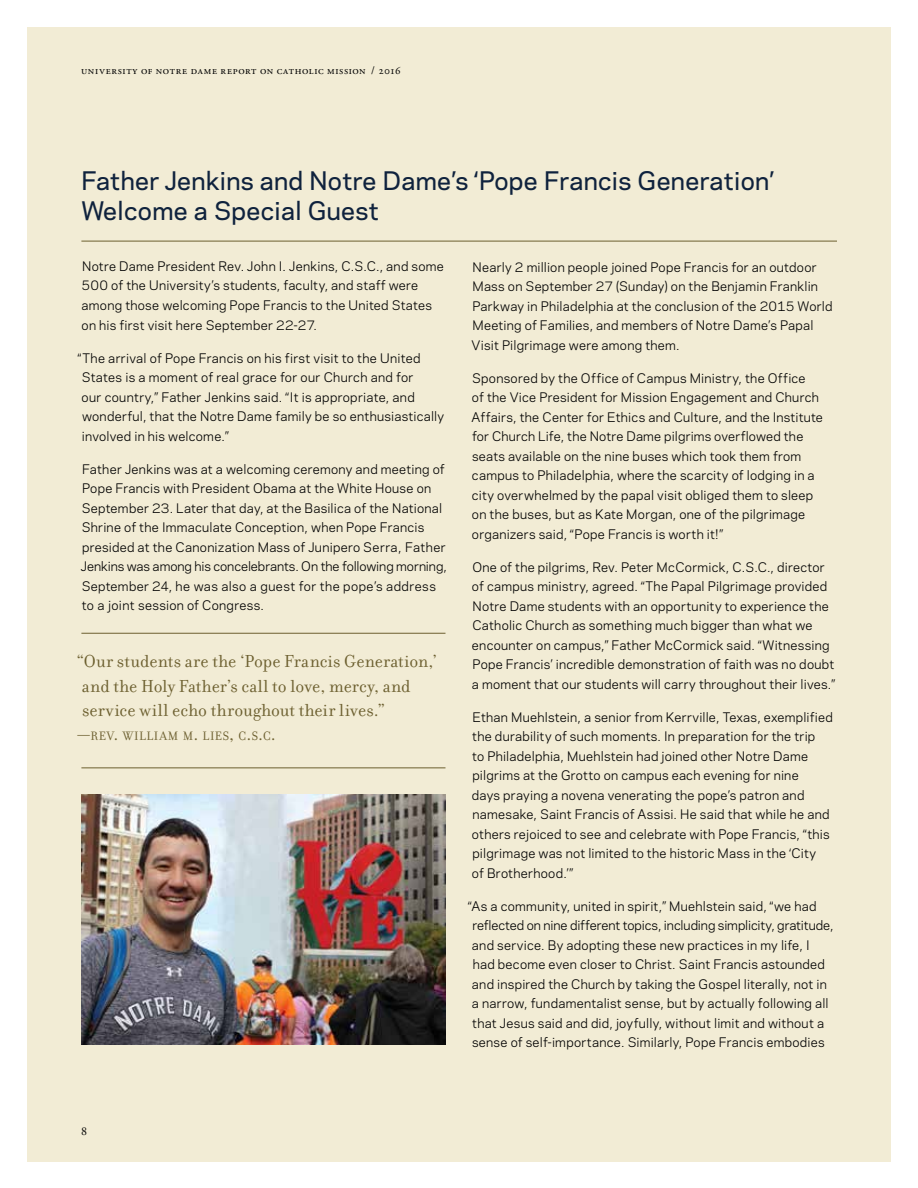
<style>
.page{position:relative;width:918px;height:1188px;background:#fff}
.page>*{position:absolute;margin:0;border:0;box-sizing:border-box;transform-origin:0 0}
.t1{font:500 24px/30px "Galaxie Polaris";letter-spacing:.015em;color:#0f223d}
.t2{font:18.75px/24.3px "Filosofia";letter-spacing:.01em;color:#6c5f2f}
.t3{font:13.2px "Filosofia";letter-spacing:.05em;color:#6c5f2f}
.t4{font:12.3px/19.5px "Galaxie Polaris";letter-spacing:.02em;color:#000}
.t5{font:12px "Adobe Garamond Pro";color:#000}
.t6{font:11.25px "Adobe Garamond Pro";letter-spacing:.055em;color:#000}
.s1{font-size:18.75px}
</style>
<div class="page">
<div style="left:27px;top:27px;width:864px;height:1134px;background:#f2ecd5"></div>
<hr style="left:81px;top:241px;width:756px;height:1px;background:#6c5f2f">
<hr style="left:81px;top:633px;width:365px;height:1px;background:#6c5f2f">
<hr style="left:81px;top:767px;width:365px;height:1px;background:#6c5f2f">
<img style="left:81px;top:795px;width:365px;height:250px">
<p class="t6" style="left:81px;top:63px;width:321px">university of notre dame report on catholic mission / 2016</p>
<h1 class="t1" style="left:81px;top:165px;width:694px">Father Jenkins and Notre Dame’s ‘Pope Francis Generation’<br>Welcome a Special Guest</h1>
<p class="t4" style="left:82px;top:256px;width:364px">Notre Dame President Rev. John I. Jenkins, C.S.C., and some 500 of the University’s students, faculty, and staff were among those welcoming Pope Francis to the United States on his first visit here September 22-27.</p>
<p class="t4" style="left:82px;top:347px;width:364px;text-indent:-4px">“The arrival of Pope Francis on his first visit to the United States is a moment of real grace for our Church and for<br>our country,” Father Jenkins said. “It is appropriate, and wonderful, that the Notre Dame family be so enthusiastically involved in his welcome.”</p>
<p class="t4" style="left:81px;top:458px;width:368px">Father Jenkins was at a welcoming ceremony and meeting of Pope Francis with President Obama at the White House on September 23. Later that day, at the Basilica of the National Shrine of the Immaculate Conception, when Pope Francis presided at the Canonization Mass of Junipero Serra, Father Jenkins was among his concelebrants. On the following morning, September 24, he was also a guest for the pope’s address to a joint session of Congress.</p>
<p class="t4" style="left:472px;top:256px;width:362px">Nearly 2 million people joined Pope Francis for an outdoor Mass on September 27 (Sunday) on the Benjamin Franklin Parkway in Philadelphia at the conclusion of the 2015 World Meeting of Families, and members of Notre Dame’s Papal Visit Pilgrimage were among them.</p>
<p class="t4" style="left:472px;top:367px;width:353px">Sponsored by the Office of Campus Ministry, the Office<br>of the Vice President for Mission Engagement and Church Affairs, the Center for Ethics and Culture, and the Institute for Church Life, the Notre Dame pilgrims overflowed the seats available on the nine buses which took them from campus to Philadelphia, where the scarcity of lodging in a city overwhelmed by the papal visit obliged them to sleep on the buses, but as Kate Morgan, one of the pilgrimage organizers said, “Pope Francis is worth it!”</p>
<p class="t4" style="left:472px;top:556px;width:365px">One of the pilgrims, Rev. Peter McCormick, C.S.C., director of campus ministry, agreed. “The Papal Pilgrimage provided Notre Dame students with an opportunity to experience the Catholic Church as something much bigger than what we encounter on campus,” Father McCormick said. “Witnessing Pope Francis’ incredible demonstration of faith was no doubt a moment that our students will carry throughout their lives.”</p>
<p class="t4" style="left:472px;top:706px;width:362px">Ethan Muehlstein, a senior from Kerrville, Texas, exemplified the durability of such moments. In preparation for the trip<br>to Philadelphia, Muehlstein had joined other Notre Dame pilgrims at the Grotto on campus each evening for nine<br>days praying a novena venerating the pope’s patron and namesake, Saint Francis of Assisi. He said that while he and others rejoiced to see and celebrate with Pope Francis, “this pilgrimage was not limited to the historic Mass in the ‘City<br>of Brotherhood.’”</p>
<p class="t4" style="left:472px;top:895px;width:363px;text-indent:-4px">“As a community, united in spirit,” Muehlstein said, “we had reflected on nine different topics, including simplicity, gratitude, and service. By adopting these new practices in my life, I had become even closer to Christ. Saint Francis astounded and inspired the Church by taking the Gospel literally, not in a narrow, fundamentalist sense, but by actually following all that Jesus said and did, joyfully, without limit and without a sense of self-importance. Similarly, Pope Francis embodies</p>
<h2 class="t2" style="left:76px;top:650px;width:362px">“Our students are the ‘Pope Francis Generation,’ and the Holy Father’s call to love, mercy, and service will echo throughout their lives.”</h2>
<p class="t3" style="left:78px;top:729px;width:200px"><span class="s1">—</span>REV<span class="s1">.</span> WILLIAM M<span class="s1">.</span> LIES<span class="s1">,</span> C<span class="s1">.</span>S<span class="s1">.</span>C<span class="s1">.</span></p>
<p class="t5" style="left:81px;top:1124px;width:7px">8</p>
</div>
